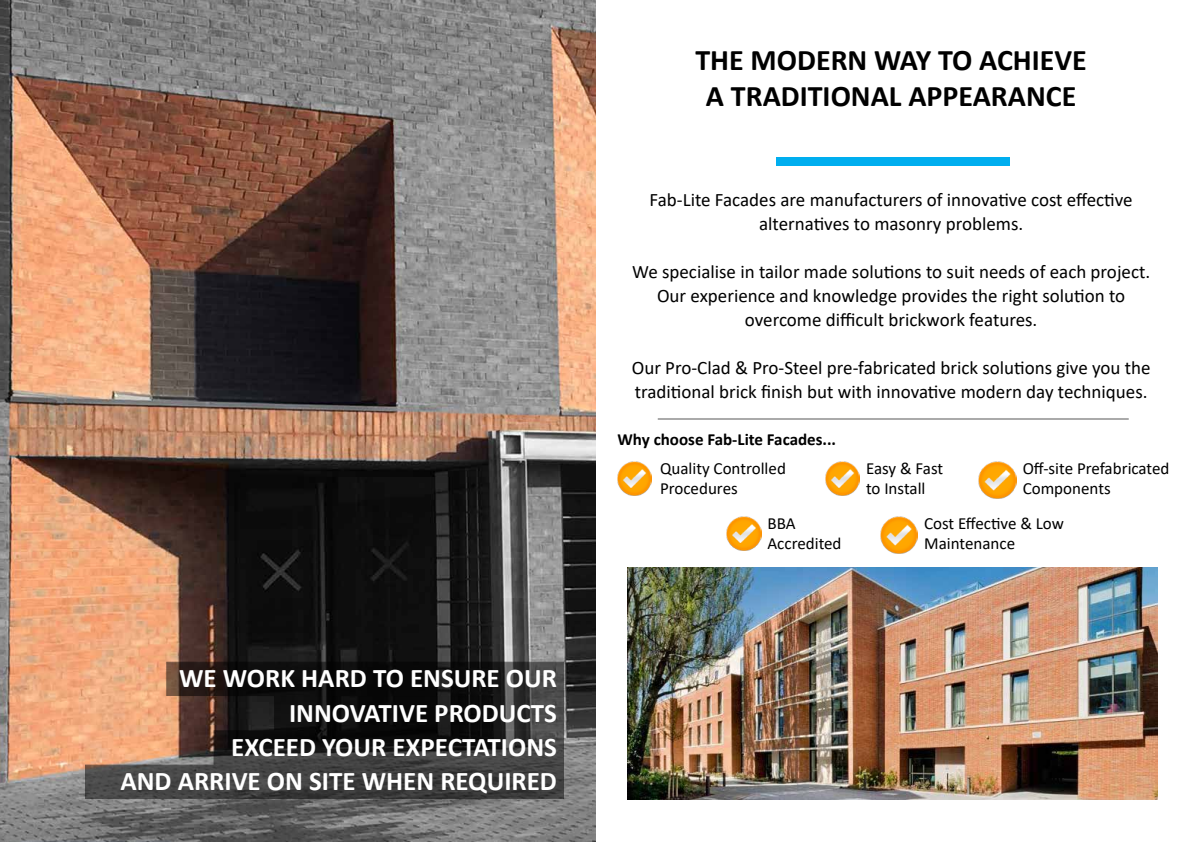
<style>
.page{position:relative;width:1191px;height:842px;background:#fff}
.page>*{position:absolute;margin:0;border:0;box-sizing:border-box;transform-origin:0 0}
.t1{font:700 30px/36px "Calibri";color:#000;text-align:center}
.t2{font:700 27px/34.3px "Calibri";color:#fff;text-align:right}
.t3{font:19px/24px "Calibri";color:#000;text-align:center}
.t4{font:17px/20px "Calibri";color:#000}
.t5{font:700 17px "Calibri";color:#000}
</style>
<div class="page">
<img style="left:0;top:0;width:595px;height:842px">
<div style="left:776px;top:157px;width:234px;height:8px;background:#00aeef"></div>
<img style="left:627px;top:567px;width:530px;height:232px">
<img style="left:617px;top:461px;width:35px;height:34px">
<img style="left:825px;top:461px;width:34px;height:34px">
<img style="left:979px;top:461px;width:37px;height:37px">
<img style="left:727px;top:517px;width:34px;height:34px">
<img style="left:880px;top:517px;width:37px;height:37px">
<hr style="left:658px;top:418px;width:470px;height:2px;background:#aaa">
<svg style="left:166px;top:662px;width:398px;height:34px;fill:#0e0e0e"></svg>
<svg style="left:274px;top:696px;width:290px;height:34px;fill:#0f0f0f"></svg>
<svg style="left:213px;top:730px;width:351px;height:35px"></svg>
<svg style="left:85px;top:765px;width:479px;height:34px;fill:#414141"></svg>
<h2 class="t2" style="left:120px;top:661px;width:438px">WE WORK HARD TO ENSURE OUR<br>INNOVATIVE PRODUCTS<br>EXCEED YOUR EXPECTATIONS<br>AND ARRIVE ON SITE WHEN REQUIRED</h2>
<h1 class="t1" style="left:695px;top:42px;width:393px">THE MODERN WAY TO ACHIEVE<br>A TRADITIONAL APPEARANCE</h1>
<p class="t3" style="left:649px;top:188px;width:485px">Fab-Lite Facades are manufacturers of innovative cost effective alternatives to masonry problems.</p>
<p class="t3" style="left:632px;top:260px;width:519px">We specialise in tailor made solutions to suit needs of each project.<br>Our experience and knowledge provides the right solution to overcome difficult brickwork features.</p>
<p class="t3" style="left:632px;top:356px;width:520px;text-align:left">Our Pro-Clad &amp; Pro-Steel pre-fabricated brick solutions give you the traditional brick finish but with innovative modern day techniques.</p>
<p class="t5" style="left:617px;top:427px;width:220px">Why choose Fab-Lite Facades...</p>
<p class="t4" style="left:660px;top:458px;width:127px">Quality Controlled<br>Procedures</p>
<p class="t4" style="left:866px;top:458px;width:79px">Easy &amp; Fast to Install</p>
<p class="t4" style="left:1022px;top:458px;width:148px">Off-site Prefabricated<br>Components</p>
<p class="t4" style="left:767px;top:513px;width:76px">BBA<br>Accredited</p>
<p class="t4" style="left:924px;top:513px;width:141px">Cost Effective &amp; Low<br>Maintenance</p>
</div>
